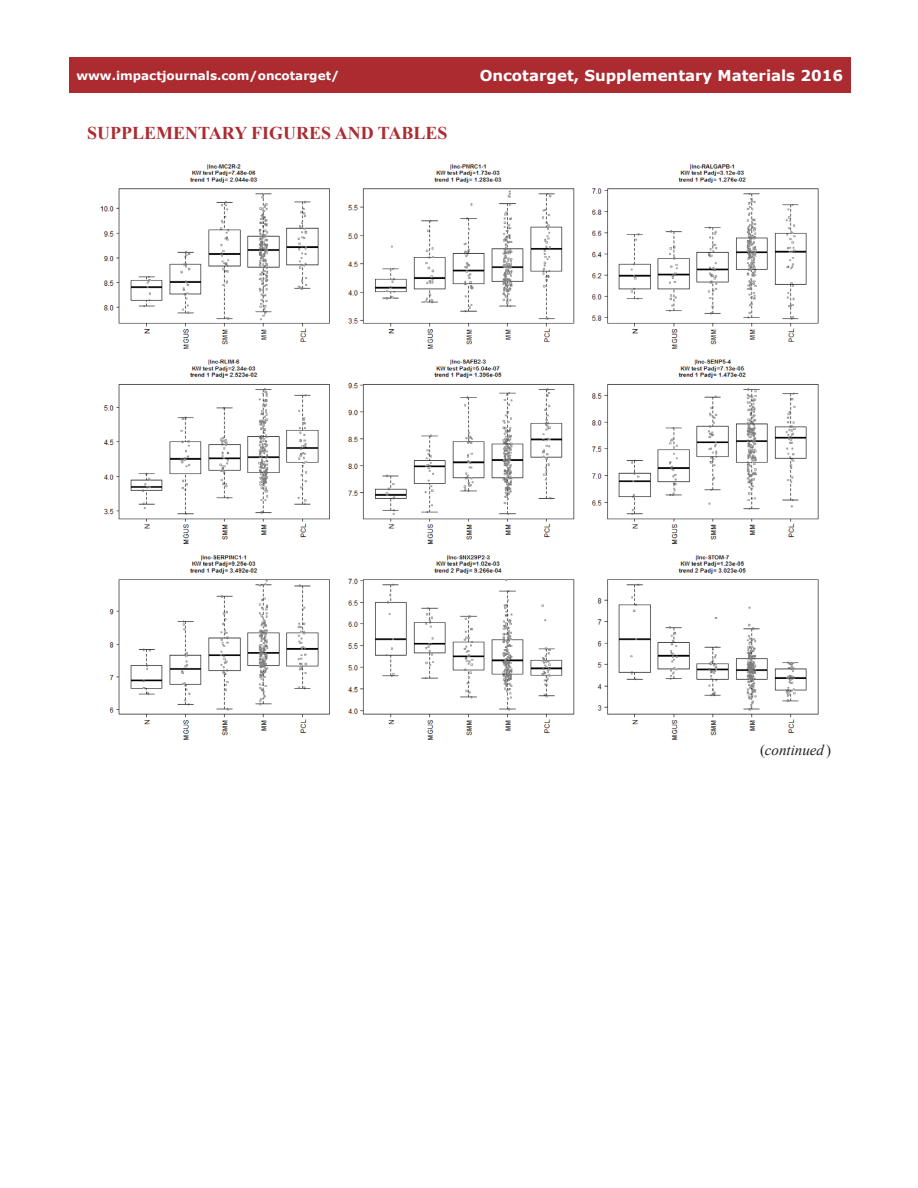
<style>
.page{position:relative;width:918px;height:1188px;background:#fff}
.page>*{position:absolute;margin:0;border:0;box-sizing:border-box;transform-origin:0 0}
.Heading{font:700 18px "Times New Roman";color:#ac2b31}
.t1{font:700 15px "Verdana";color:#fff}
.TableText_ind{font:italic 15px "Times New Roman";color:#231f20}
.t2{font:700 12px "Verdana";color:#fff}
.s1{font-style:normal}
</style>
<div class="page">
<div style="left:69px;top:57px;width:781px;height:36px;background:#ac2b31"></div>
<img style="left:100px;top:164px;width:719px;height:576px">
<p class="t2" style="left:76px;top:67px;width:264px">www.impactjournals.com/oncotarget/</p>
<p class="t1" style="left:480px;top:65px;width:365px">Oncotarget, Supplementary Materials 2016</p>
<p class="Heading" style="left:87px;top:120px;width:362px">SUPPLEMENTARY FIGURES AND TABLES</p>
<p class="TableText_ind" style="left:760px;top:740px;width:73px"><span class="s1">(</span>continued<span class="s1">)</span></p>
</div>
